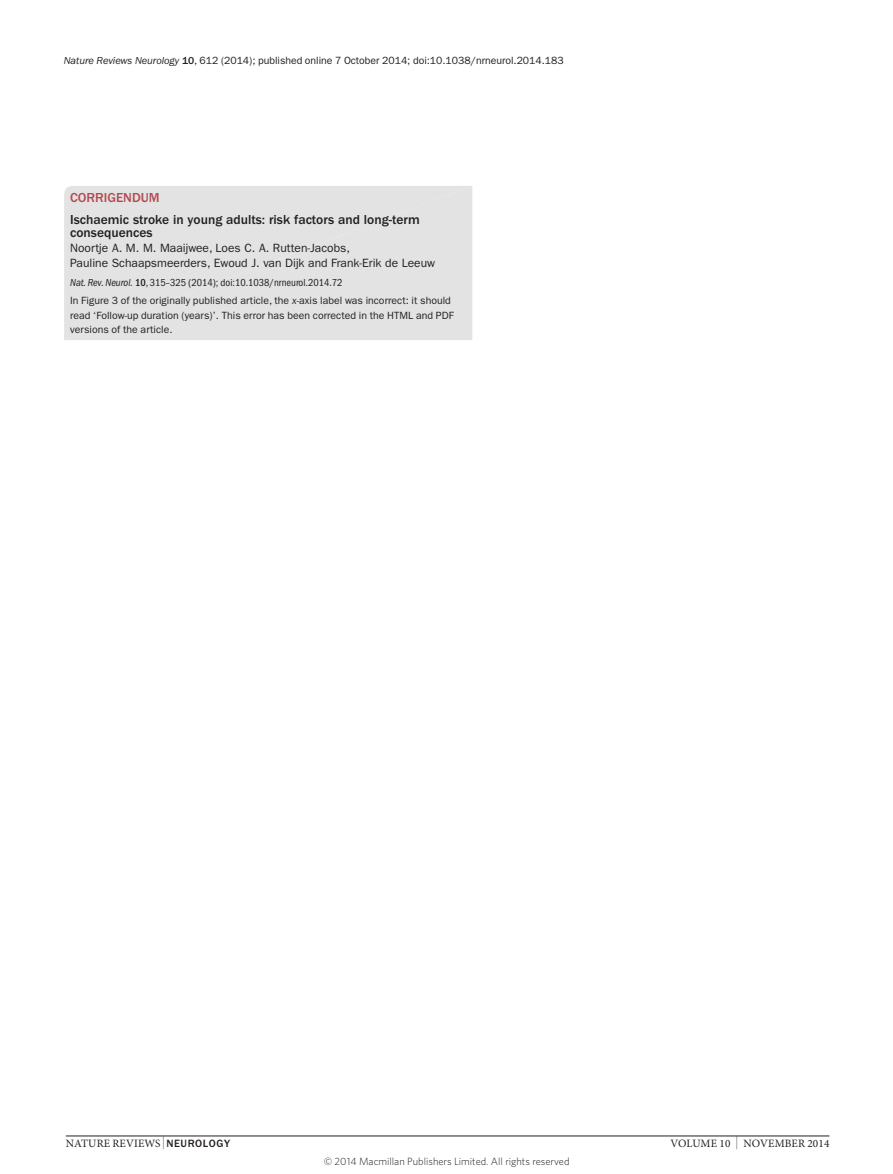
<style>
.page{position:relative;width:893px;height:1174px;background:#fff}
.page>*{position:absolute;margin:0;border:0;box-sizing:border-box;transform-origin:0 0}
.Erratum_title{font:500 13.5px/13.5px "ITC Franklin Gothic Std";color:#231f20}
.Strapline{font:500 13.5px "ITC Franklin Gothic Std";letter-spacing:-.005em;color:#b44a50}
.Erratum_authors{font:12px/15px "ITC Franklin Gothic Std";color:#231f20}
.t1{font:11.25px "Minion Pro";letter-spacing:.01em;color:#231f20}
.Erratum_text{font:10.5px/14.2px "ITC Franklin Gothic Std";color:#231f20}
.Citation_line{font:10.5px "ITC Franklin Gothic Std";letter-spacing:-.005em;color:#231f20}
.Erratum_reference{font:condensed 10.5px "ITC Franklin Gothic Std";letter-spacing:-.005em;color:#231f20}
.t2{font:300 10.5px "Whitney";color:#1d1d1b}
.s1{font-style:italic}
.s2{font-weight:500}
.s3{font-size:12.9px}
.s4{font-family:"ITC Franklin Gothic Std";font-weight:500;font-size:10.95px}
</style>
<div class="page">
<hr style="left:66px;top:1135px;width:763px;height:1px;background:#231f20">
<div style="left:64px;top:186px;width:408px;height:154px;background:#e3e3e4"></div>
<p class="Citation_line" style="left:64px;top:54px;width:501px"><span class="s1">Nature Reviews Neurology</span> <span class="s2">10</span>, 612 (2014); published online 7 October 2014; doi:10.1038/nrneurol.2014.183</p>
<p class="Strapline" style="left:70px;top:190px;width:91px">CORRIGENDUM</p>
<p class="Erratum_title" style="left:70px;top:213px;width:351px">Ischaemic stroke in young adults: risk factors and long-term consequences</p>
<p class="Erratum_authors" style="left:70px;top:241px;width:366px">Noortje A. M. M. Maaijwee, Loes C. A. Rutten-Jacobs,<br>Pauline Schaapsmeerders, Ewoud J. van Dijk and Frank-Erik de Leeuw</p>
<p class="Erratum_reference" style="left:70px;top:276px;width:274px"><span class="s1">Nat. Rev. Neurol.</span> <span class="s2">10</span>, 315–325 (2014); doi:10.1038/nrneurol.2014.72</p>
<p class="Erratum_text" style="left:70px;top:294px;width:385px">In Figure 3 of the originally published article, the <span class="s1">x</span>-axis label was incorrect: it should read ‘Follow-up duration (years)’. This error has been corrected in the HTML and PDF versions of the article.</p>
<p class="t1" style="left:66px;top:1135px;width:165px">NATURE REVIEWS <span class="s3">|</span> <span class="s4">NEUROLOGY</span></p>
<p class="t1" style="left:671px;top:1135px;width:160px">VOLUME 10 <span class="s3">|</span> NOVEMBER 2014</p>
<p class="t2" style="left:324px;top:1154px;width:247px">© 2014 Macmillan Publishers Limited. All rights reserved</p>
</div>
